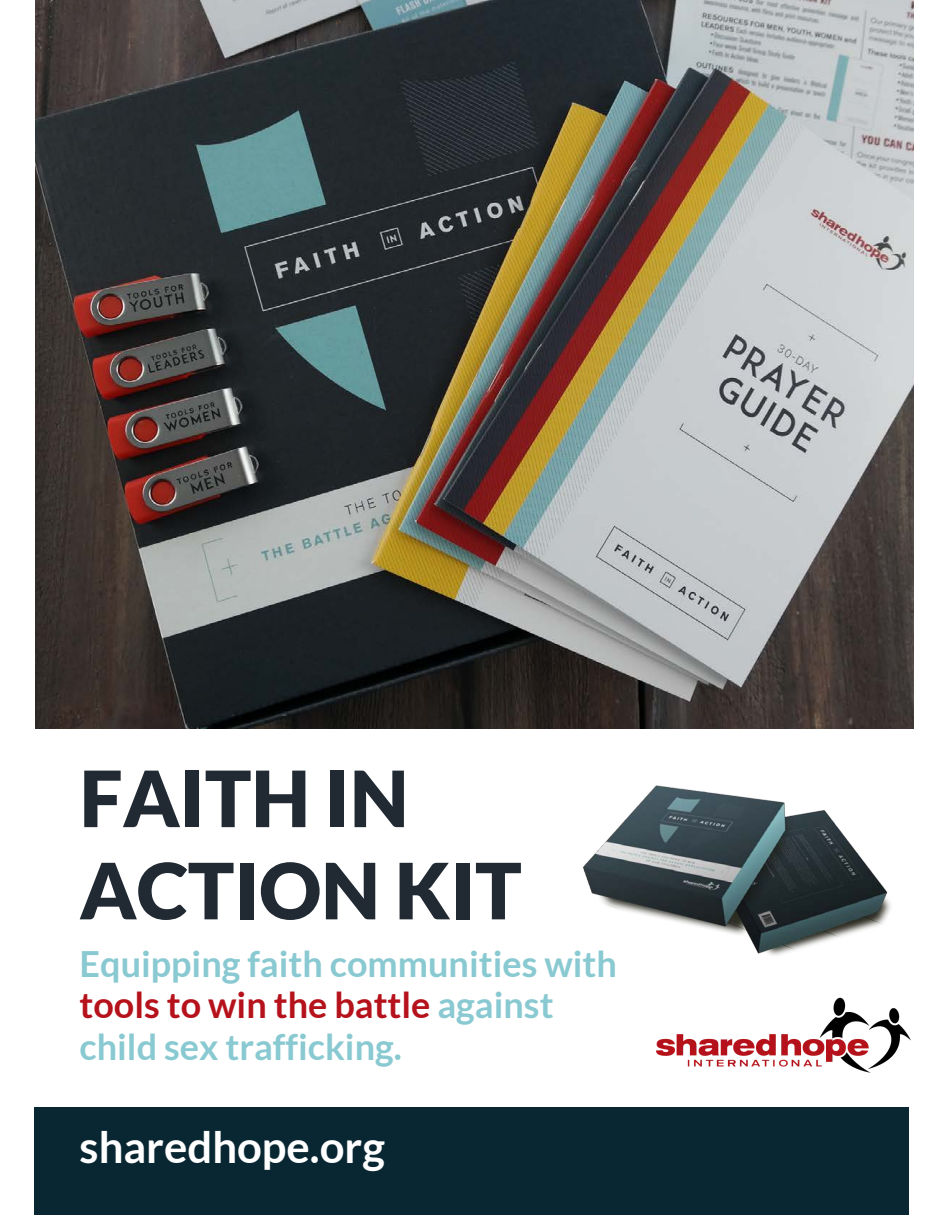
<style>
.page{position:relative;width:945px;height:1215px;background:#fff}
.page>*{position:absolute;margin:0;border:0;box-sizing:border-box;transform-origin:0 0}
.t1{font:900 77.55px/92.2px "Lato";color:#212a33}
.t2{font:700 43.65px "Lato";color:#fff}
.t3{font:700 36px/41.5px "Lato";color:#89c9d1}
.s1{color:#b5121b}
</style>
<div class="page">
<img style="left:36px;top:0;width:877px;height:728px">
<div style="left:35px;top:1107px;width:874px;height:108px;background:#092733"></div>
<img style="left:555px;top:716px;width:359px;height:240px">
<img style="left:656px;top:997px;width:254px;height:76px">
<h1 class="t1" style="left:80px;top:751px;width:444px">FAITH IN<br>ACTION KIT</h1>
<p class="t3" style="left:80px;top:942px;width:539px">Equipping faith communities with <span class="s1">tools to win the battle</span> against child sex trafficking.</p>
<p class="t2" style="left:80px;top:1122px;width:307px">sharedhope.org</p>
</div>
